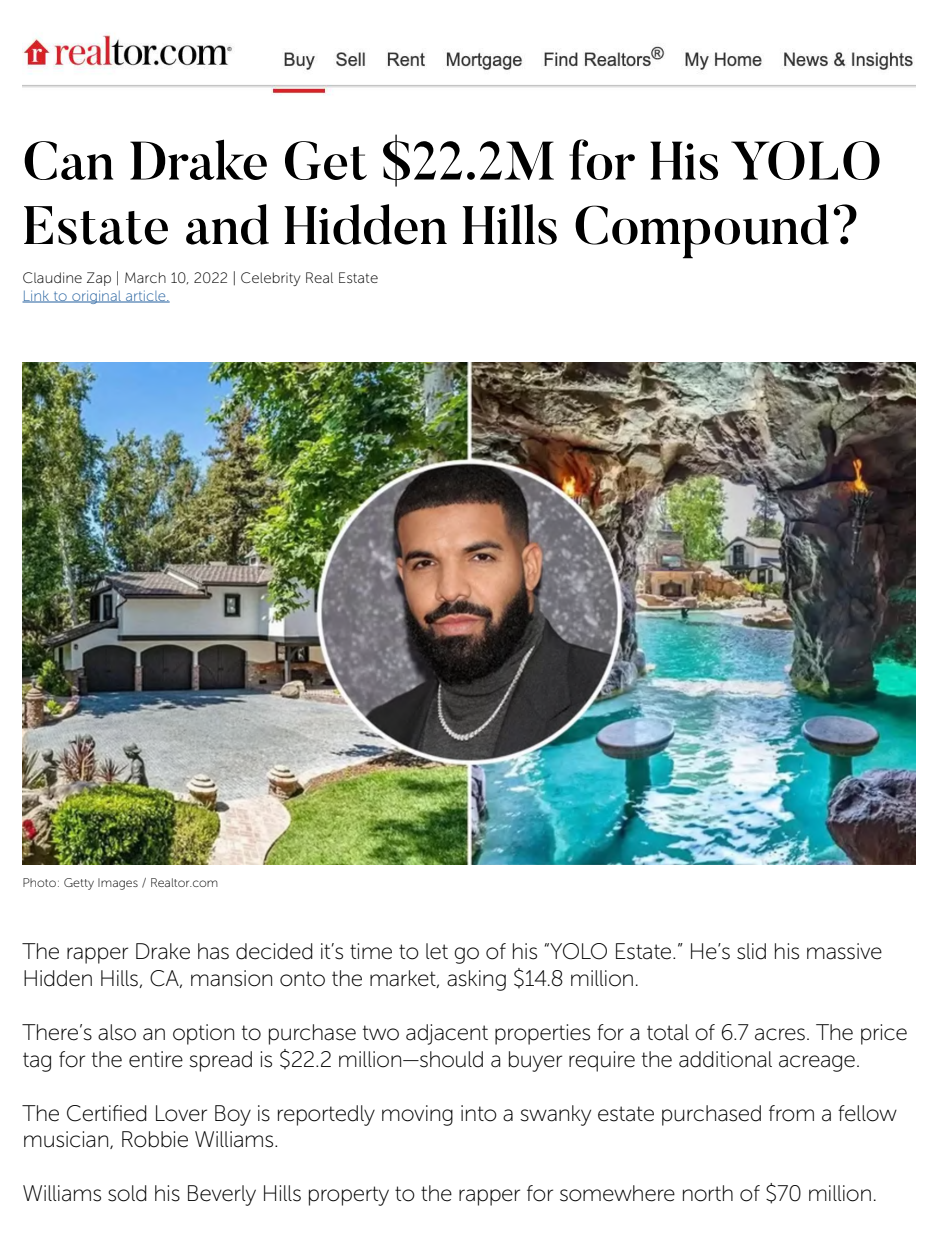
<style>
.page{position:relative;width:938px;height:1250px;background:#fff}
.page>*{position:absolute;margin:0;border:0;box-sizing:border-box;transform-origin:0 0}
.t1{font:500 53.75px/64.5px "Butler";color:#000}
.t2{font:22.5px/26.9px "Museo Sans 100";letter-spacing:-.02em;color:#000}
.t3{font:15px "Museo Sans 100";color:#000}
.t4{font:15px "Museo Sans 100";color:#215e9e}
.t5{font:12.5px "Museo Sans 100";color:#000}
</style>
<div class="page">
<img style="left:22px;top:32px;width:893px;height:64px">
<hr style="left:22px;top:302px;width:148px;height:1px;background:#215e9e">
<img style="left:22px;top:363px;width:893px;height:501px">
<h1 class="t1" style="left:22px;top:129px;width:860px">Can Drake Get $22.2M for His YOLO<br>Estate and Hidden Hills Compound?</h1>
<p class="t3" style="left:22px;top:269px;width:357px">Claudine Zap | March 10, 2022 | Celebrity Real Estate</p>
<p class="t4" style="left:22px;top:287px;width:149px">Link to original article.</p>
<p class="t5" style="left:22px;top:876px;width:197px">Photo: Getty Images / Realtor.com</p>
<p class="t2" style="left:22px;top:938px;width:861px">The rapper Drake has decided it’s time to let go of his “YOLO Estate.” He’s slid his massive<br>Hidden Hills, CA, mansion onto the market, asking $14.8 million.</p>
<p class="t2" style="left:22px;top:1019px;width:886px">There’s also an option to purchase two adjacent properties for a total of 6.7 acres. The price tag for the entire spread is $22.2 million—should a buyer require the additional acreage.</p>
<p class="t2" style="left:22px;top:1100px;width:876px">The Certified Lover Boy is reportedly moving into a swanky estate purchased from a fellow musician, Robbie Williams.</p>
<p class="t2" style="left:22px;top:1180px;width:856px">Williams sold his Beverly Hills property to the rapper for somewhere north of $70 million.</p>
</div>
